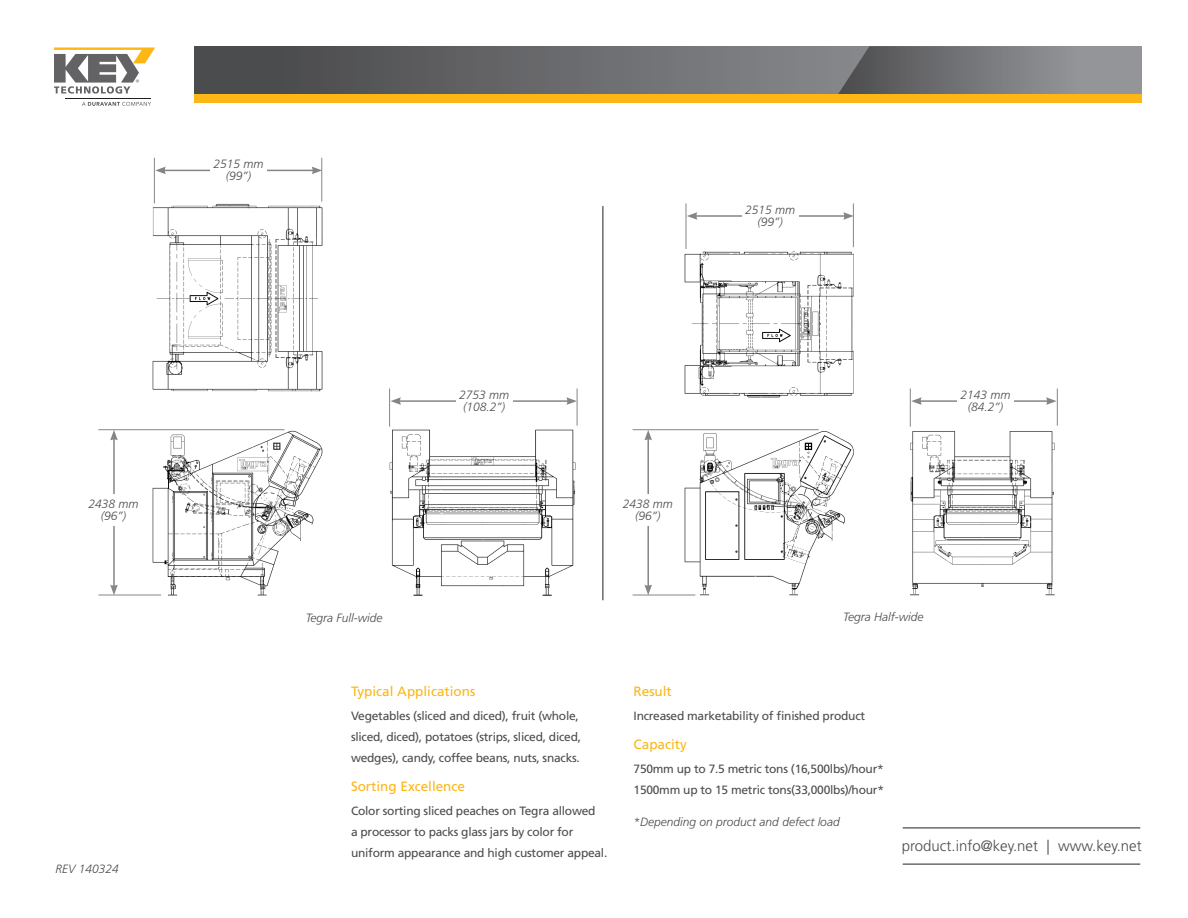
<style>
.page{position:relative;width:1188px;height:918px;background:#fff}
.page>*{position:absolute;margin:0;border:0;box-sizing:border-box;transform-origin:0 0}
.t1{font:300 15px "Frutiger LT Std";color:#4b4c4d}
.Subhead_2{font:13.5px "Frutiger LT Std";color:#fcb615}
.Body{font:12px/21px "Frutiger LT Std";letter-spacing:-.02em;color:#4b4c4d}
.Callouts{font:italic 300 12px "Frutiger LT Std";color:#4b4c4d}
</style>
<div class="page">
<svg style="left:194px;top:46px;width:641px;height:49px;background:#676766"></svg>
<svg style="left:835px;top:46px;width:307px;height:49px;background:#7c7c7c"></svg>
<div style="left:194px;top:95px;width:948px;height:8px;background:#fcb615"></div>
<hr style="left:903px;top:828px;width:237px;height:1px;background:#231f20">
<hr style="left:903px;top:864px;width:237px;height:1px;background:#231f20">
<svg style="left:54px;top:48px;width:101px;height:46px"></svg>
<svg style="left:82px;top:102px;width:69px;height:4px"></svg>
<hr style="left:66px;top:99px;width:85px;height:1px;background:#231f20">
<img style="left:673px;top:240px;width:384px;height:356px">
<img style="left:130px;top:190px;width:447px;height:406px">
<hr style="left:399px;top:400px;width:170px;height:2px;background:#868585">
<svg style="left:390px;top:397px;width:11px;height:8px"></svg>
<svg style="left:566px;top:397px;width:11px;height:8px"></svg>
<hr style="left:919px;top:400px;width:129px;height:2px;background:#868585">
<svg style="left:911px;top:397px;width:11px;height:8px"></svg>
<svg style="left:1046px;top:397px;width:11px;height:8px"></svg>
<hr style="left:163px;top:170px;width:151px;height:1px;background:#868585">
<svg style="left:155px;top:167px;width:11px;height:7px"></svg>
<svg style="left:312px;top:167px;width:10px;height:7px"></svg>
<hr style="left:695px;top:215px;width:151px;height:2px;background:#868585">
<svg style="left:687px;top:212px;width:10px;height:8px"></svg>
<svg style="left:843px;top:212px;width:10px;height:8px"></svg>
<hr style="left:113px;top:438px;width:2px;height:149px;background:#868585">
<svg style="left:110px;top:430px;width:8px;height:10px"></svg>
<svg style="left:110px;top:585px;width:8px;height:10px"></svg>
<hr style="left:647px;top:438px;width:2px;height:149px;background:#868585">
<svg style="left:644px;top:430px;width:8px;height:10px"></svg>
<svg style="left:644px;top:585px;width:8px;height:10px"></svg>
<div style="left:456px;top:386px;width:57px;height:31px;background:#fff"></div>
<div style="left:957px;top:386px;width:57px;height:31px;background:#fff"></div>
<div style="left:210px;top:155px;width:57px;height:31px;background:#fff"></div>
<div style="left:742px;top:200px;width:56px;height:32px;background:#fff"></div>
<hr style="left:603px;top:206px;width:1px;height:394px;background:#231f20">
<div style="left:83px;top:494px;width:61px;height:32px;background:#fff"></div>
<div style="left:617px;top:494px;width:62px;height:32px;background:#fff"></div>
<hr style="left:98px;top:429px;width:186px;height:1px;background:#868585">
<hr style="left:633px;top:429px;width:186px;height:1px;background:#868585">
<hr style="left:98px;top:595px;width:63px;height:1px;background:#868585">
<hr style="left:633px;top:595px;width:62px;height:1px;background:#868585">
<hr style="left:389px;top:388px;width:1px;height:39px;background:#868585">
<hr style="left:910px;top:388px;width:1px;height:39px;background:#868585">
<hr style="left:154px;top:158px;width:1px;height:45px;background:#868585">
<hr style="left:686px;top:203px;width:1px;height:46px;background:#868585">
<hr style="left:577px;top:388px;width:1px;height:38px;background:#868585">
<hr style="left:1057px;top:388px;width:1px;height:38px;background:#868585">
<hr style="left:322px;top:158px;width:1px;height:44px;background:#868585">
<hr style="left:853px;top:203px;width:1px;height:44px;background:#868585">
<p class="Callouts" style="left:89px;top:497px;width:52px">2438 mm</p>
<p class="Callouts" style="left:101px;top:509px;width:27px">(96”)</p>
<p class="Callouts" style="left:56px;top:862px;width:65px">REV 140324</p>
<p class="Callouts" style="left:214px;top:157px;width:52px">2515 mm</p>
<p class="Callouts" style="left:226px;top:169px;width:27px">(99”)</p>
<p class="Callouts" style="left:745px;top:203px;width:52px">2515 mm</p>
<p class="Callouts" style="left:757px;top:215px;width:27px">(99”)</p>
<p class="Callouts" style="left:459px;top:388px;width:52px">2753 mm</p>
<p class="Callouts" style="left:463px;top:400px;width:44px">(108.2”)</p>
<p class="Callouts" style="left:623px;top:497px;width:52px">2438 mm</p>
<p class="Callouts" style="left:635px;top:509px;width:27px">(96”)</p>
<p class="Callouts" style="left:306px;top:611px;width:78px">Tegra Full-wide</p>
<p class="Callouts" style="left:843px;top:610px;width:82px">Tegra Half-wide</p>
<p class="Callouts" style="left:960px;top:388px;width:52px">2143 mm</p>
<p class="Callouts" style="left:968px;top:400px;width:37px">(84.2”)</p>
<p class="Subhead_2" style="left:351px;top:683px;width:126px">Typical Applications</p>
<p class="Body" style="left:351px;top:705px;width:232px">Vegetables (sliced and diced), fruit (whole, sliced, diced), potatoes (strips, sliced, diced, wedges), candy, coffee beans, nuts, snacks.</p>
<p class="Subhead_2" style="left:351px;top:779px;width:116px">Sorting Excellence</p>
<p class="Body" style="left:351px;top:801px;width:258px">Color sorting sliced peaches on Tegra allowed<br>a processor to packs glass jars by color for uniform appearance and high customer appeal.</p>
<p class="Subhead_2" style="left:634px;top:683px;width:40px">Result</p>
<p class="Body" style="left:634px;top:705px;width:233px">Increased marketability of finished product</p>
<p class="Subhead_2" style="left:634px;top:737px;width:55px">Capacity</p>
<p class="Body" style="left:634px;top:759px;width:252px">750mm up to 7.5 metric tons (16,500lbs)/hour*<br>1500mm up to 15 metric tons(33,000lbs)/hour*</p>
<p class="Callouts" style="left:634px;top:815px;width:208px">*Depending on product and defect load</p>
<p class="t1" style="left:902px;top:838px;width:241px">product.info@key.net | www.key.net</p>
</div>
